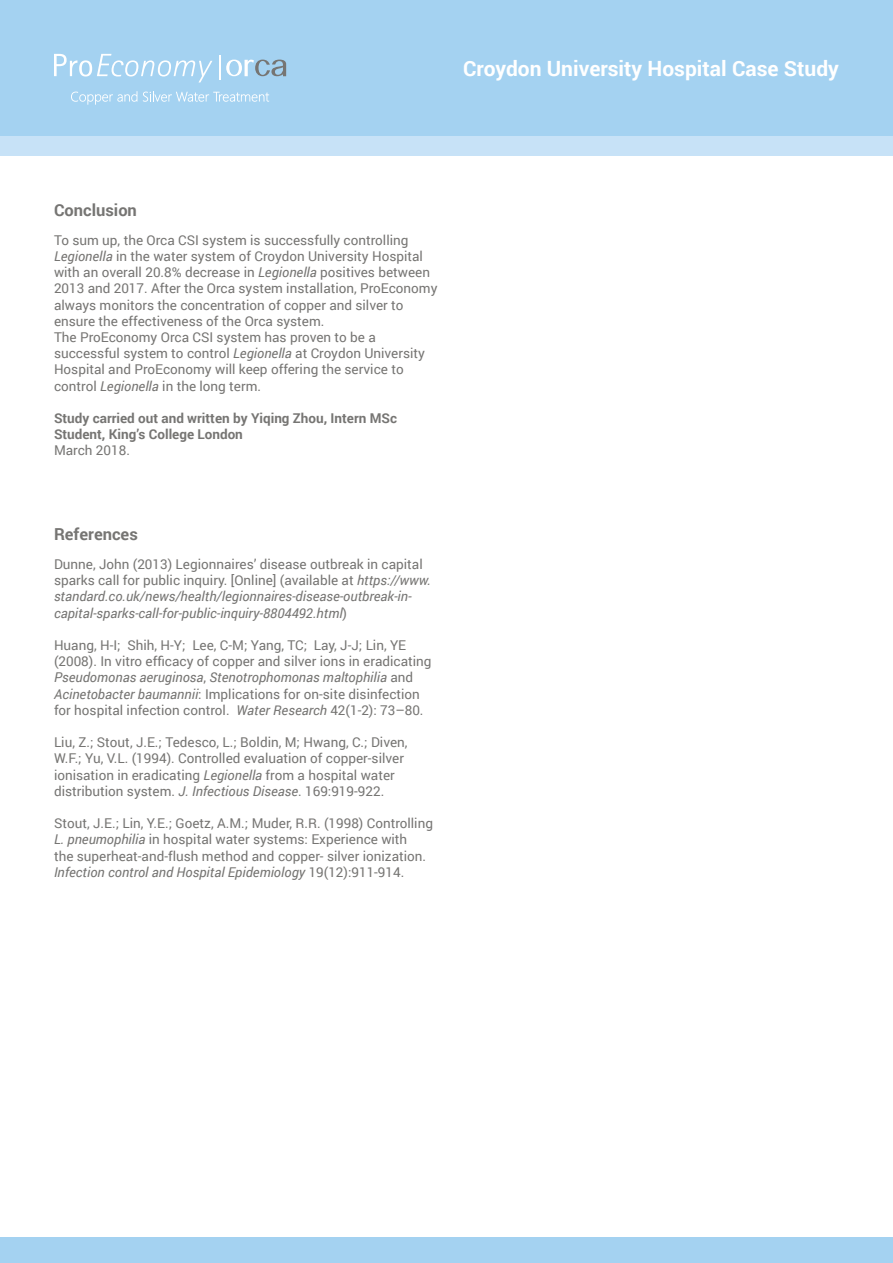
<style>
.page{position:relative;width:893px;height:1263px;background:#fff}
.page>*{position:absolute;margin:0;border:0;box-sizing:border-box;transform-origin:0 0}
.t1{font:700 21px "Roboto";color:#fff}
.t2{font:700 16.5px "Roboto";color:#767573}
.t3{font:13.5px/16.2px "Roboto";color:#767573}
.t4{font:italic 13.5px/16.2px "Roboto";color:#767573}
.t5{font:700 13.5px/16.2px "Roboto";color:#767573}
.s1{font-style:italic}
.s2{font-style:normal}
</style>
<div class="page">
<div style="left:0;top:0;width:893px;height:136px;background:#a4d2f1"></div>
<div style="left:0;top:136px;width:893px;height:19px;background:#c7e2f7"></div>
<div style="left:0;top:1237px;width:893px;height:26px;background:#a4d2f1"></div>
<hr style="left:219px;top:55px;width:2px;height:24px;background:#fff">
<svg style="left:54px;top:54px;width:158px;height:28px"></svg>
<svg style="left:226px;top:60px;width:60px;height:16px"></svg>
<svg style="left:71px;top:91px;width:66px;height:14px"></svg>
<svg style="left:143px;top:91px;width:126px;height:11px"></svg>
<h1 class="t1" style="left:463px;top:54px;width:377px">Croydon University Hospital Case Study</h1>
<p class="t2" style="left:54px;top:198px;width:84px">Conclusion</p>
<p class="t3" style="left:54px;top:231px;width:385px">To sum up, the Orca CSI system is successfully controlling <span class="s1">Legionella</span> in the water system of Croydon University Hospital with an overall 20.8% decrease in <span class="s1">Legionella</span> positives between 2013 and 2017. After the Orca system installation, ProEconomy always monitors the concentration of copper and silver to ensure the effectiveness of the Orca system.<br>The ProEconomy Orca CSI system has proven to be a successful system to control <span class="s1">Legionella</span> at Croydon University Hospital and ProEconomy will keep offering the service to control <span class="s1">Legionella</span> in the long term.</p>
<p class="t5" style="left:54px;top:409px;width:345px">Study carried out and written by Yiqing Zhou, Intern MSc<br>Student, King’s College London</p>
<p class="t3" style="left:54px;top:442px;width:78px">March 2018.</p>
<p class="t2" style="left:54px;top:522px;width:85px">References</p>
<p class="t4" style="left:54px;top:555px;width:378px"><span class="s2">Dunne, John (2013) Legionnaires’ disease outbreak in capital sparks call for public inquiry. [Online] (available at</span> https://www. standard.co.uk/news/health/legionnaires-disease-outbreak-in&shy;capital-sparks-call-for-public-inquiry-8804492.html<span class="s2">)</span></p>
<p class="t3" style="left:54px;top:636px;width:379px">Huang, H-I; Shih, H-Y; Lee, C-M; Yang, TC; Lay, J-J; Lin, YE (2008). In vitro efficacy of copper and silver ions in eradicating <span class="s1">Pseudomonas aeruginosa</span>, <span class="s1">Stenotrophomonas maltophilia</span> and <span class="s1">Acinetobacter baumannii</span>: Implications for on-site disinfection for hospital infection control. <span class="s1">Water Research</span> 42(1-2): 73–80.</p>
<p class="t3" style="left:54px;top:734px;width:355px">Liu, Z.; Stout, J.E.; Tedesco, L.; Boldin, M; Hwang, C.; Diven, W.F.; Yu, V.L. (1994). Controlled evaluation of copper-silver ionisation in eradicating <span class="s1">Legionella</span> from a hospital water distribution system. <span class="s1">J. Infectious Disease</span>. 169:919-922.</p>
<p class="t3" style="left:54px;top:815px;width:381px">Stout, J.E.; Lin, Y.E.; Goetz, A.M.; Muder, R.R. (1998) Controlling <span class="s1">L. pneumophilia</span> in hospital water systems: Experience with<br>the superheat-and-flush method and copper- silver ionization.<br><span class="s1">Infection control and Hospital Epidemiology</span> 19(12):911-914.</p>
</div>
